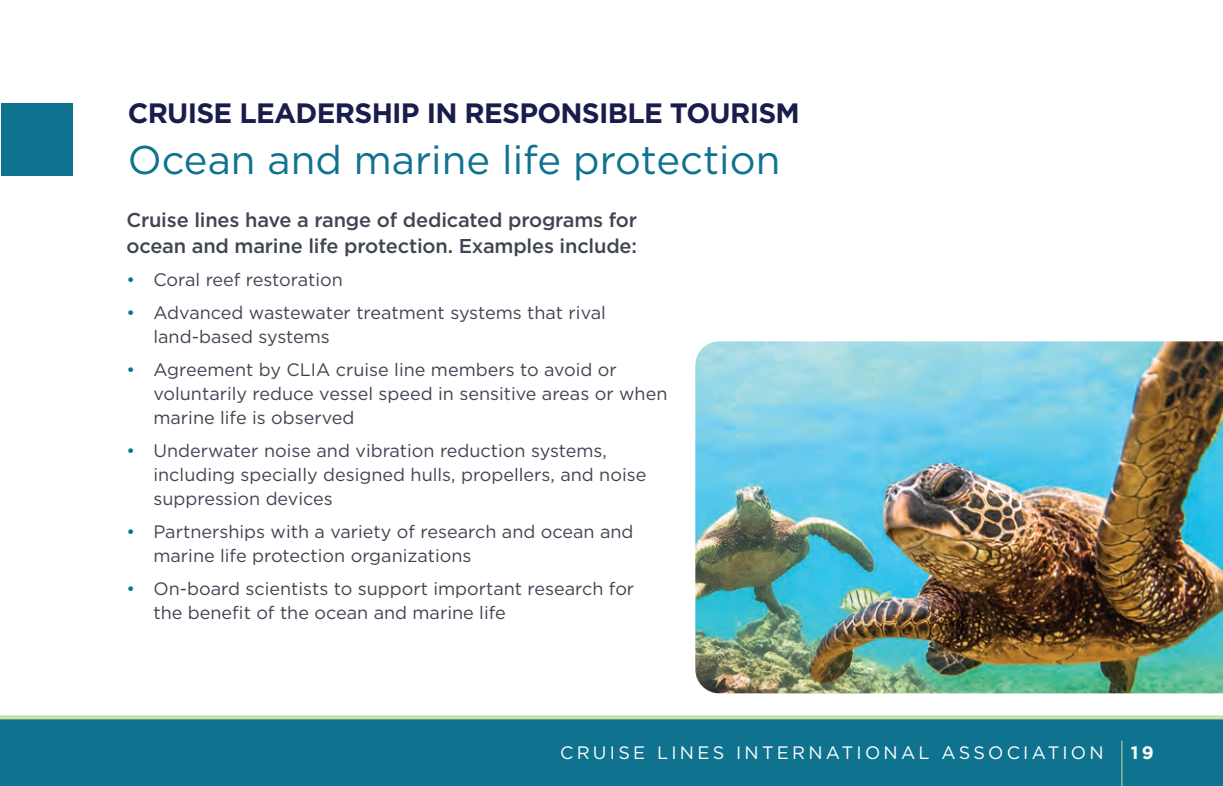
<style>
.page{position:relative;width:1223px;height:786px;background:#fff}
.page>*{position:absolute;margin:0;border:0;box-sizing:border-box;transform-origin:0 0}
.t1{font:40px "Gotham";color:#0f738f}
.t2{font:700 28px "Gotham";letter-spacing:-.025em;color:#1a1c4b}
.Body_Copy{font:500 20px/26px "Gotham";letter-spacing:-.01em;color:#3f4552}
.t3{font:18px/24px "Gotham";color:#3f4552}
.t4{font:18px "Gotham";letter-spacing:.18em;color:#fff}
.t5{font:700 18px "Gotham";color:#fff}
.s1{color:#0f738f}
</style>
<div class="page">
<svg style="left:1px;top:715px;width:1221px;height:71px;background:#1a7990"></svg>
<hr style="left:1121px;top:741px;width:1px;height:45px;background:#cbe1a3">
<img style="left:695px;top:341px;width:527px;height:352px">
<div style="left:1px;top:103px;width:71px;height:72px;background:#0f738f"></div>
<h2 class="t2" style="left:128px;top:94px;width:673px">CRUISE LEADERSHIP IN RESPONSIBLE TOURISM</h2>
<h1 class="t1" style="left:128px;top:134px;width:654px">Ocean and marine life protection</h1>
<p class="Body_Copy" style="left:126px;top:207px;width:512px">Cruise lines have a range of dedicated programs for ocean and marine life protection. Examples include:</p>
<p class="t3" style="left:126px;top:267px;width:218px"><span class="s1">•</span> Coral reef restoration</p>
<p class="t3" style="left:153px;top:300px;width:454px;text-indent:-27px"><span class="s1">•</span> Advanced wastewater treatment systems that rival land-based systems</p>
<p class="t3" style="left:153px;top:357px;width:515px;text-indent:-27px"><span class="s1">•</span> Agreement by CLIA cruise line members to avoid or voluntarily reduce vessel speed in sensitive areas or when marine life is observed</p>
<p class="t3" style="left:153px;top:438px;width:494px;text-indent:-27px"><span class="s1">•</span> Underwater noise and vibration reduction systems, including specially designed hulls, propellers, and noise suppression devices</p>
<p class="t3" style="left:153px;top:519px;width:481px;text-indent:-27px"><span class="s1">•</span> Partnerships with a variety of research and ocean and marine life protection organizations</p>
<p class="t3" style="left:153px;top:576px;width:482px;text-indent:-27px"><span class="s1">•</span> On-board scientists to support important research for the benefit of the ocean and marine life</p>
<p class="t4" style="left:560px;top:741px;width:545px">CRUISE LINES INTERNATIONAL ASSOCIATION</p>
<p class="t5" style="left:1130px;top:741px;width:24px">19</p>
</div>
